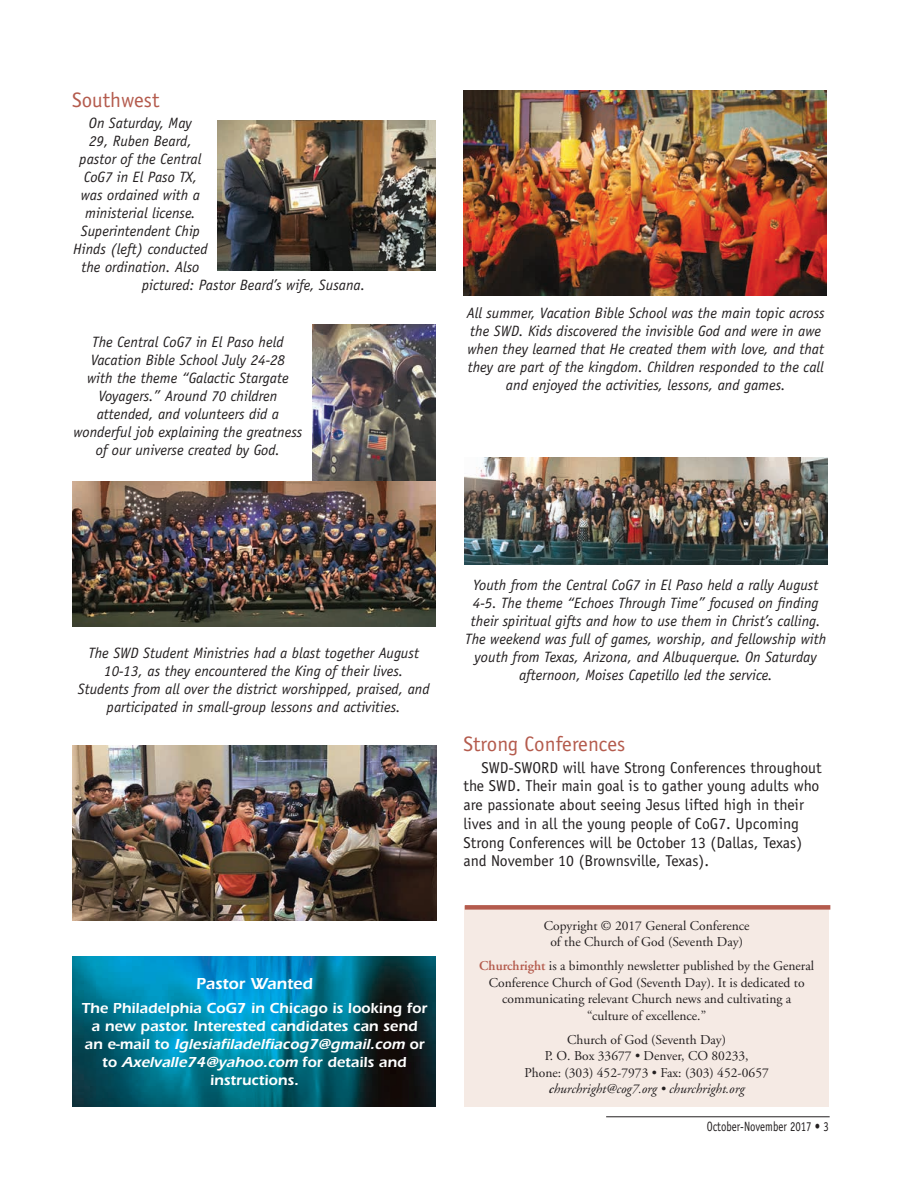
<style>
.page{position:relative;width:918px;height:1188px;background:#fff}
.page>*{position:absolute;margin:0;border:0;box-sizing:border-box;transform-origin:0 0}
.News_Title{font:21px "Officina Sans";color:#b45b4d}
.Main_Subhead{font:600 16.5px "Itc Eras";color:#fff}
.News{font:15.75px/18.8px "Officina Sans";color:#231f20}
.t1{font:italic 15px/18px "Officina Sans";color:#231f20;text-align:center}
.Main_Subhead-2{font:600 15px/18px "Itc Eras";color:#fff;text-align:center}
.t2{font:13.5px/16.5px "Adobe Garamond";color:#231f20;text-align:center}
.t3{font:13.5px "Officina Sans";color:#231f20;scale:.8 1}
.s1{font-style:italic}
.s2{font-weight:600;color:#b45b4d}
.s3{font-weight:600;font-style:italic}
</style>
<div class="page">
<hr style="left:606px;top:1116px;width:224px;height:1px;background:#231f20">
<img style="left:72px;top:956px;width:364px;height:151px">
<img style="left:313px;top:325px;width:122px;height:156px">
<img style="left:72px;top:481px;width:363px;height:145px">
<img style="left:218px;top:121px;width:217px;height:150px">
<img style="left:72px;top:746px;width:364px;height:175px">
<img style="left:464px;top:91px;width:363px;height:204px">
<img style="left:465px;top:457px;width:363px;height:108px">
<div style="left:465px;top:906px;width:364px;height:201px;background:#f5eae4"></div>
<div style="left:465px;top:905px;width:365px;height:5px;background:#b45b4d"></div>
<p class="News_Title" style="left:72px;top:87px;width:89px">Southwest</p>
<p class="t1" style="left:89px;top:114px;width:105px">On Saturday, May</p>
<p class="t1" style="left:89px;top:132px;width:104px">29, Ruben Beard,</p>
<p class="t1" style="left:80px;top:150px;width:123px">pastor of the Central</p>
<p class="t1" style="left:84px;top:168px;width:115px">CoG7 in El Paso TX,</p>
<p class="t1" style="left:81px;top:186px;width:121px">was ordained with a</p>
<p class="t1" style="left:85px;top:204px;width:112px">ministerial license.</p>
<p class="t1" style="left:81px;top:222px;width:121px">Superintendent Chip</p>
<p class="t1" style="left:73px;top:240px;width:136px">Hinds (left) conducted</p>
<p class="t1" style="left:81px;top:258px;width:119px">the ordination. Also</p>
<p class="t1" style="left:142px;top:276px;width:225px">pictured: Pastor Beard’s wife, Susana.</p>
<p class="t1" style="left:73px;top:333px;width:231px">The Central CoG7 in El Paso held<br>Vacation Bible School July 24-28<br>with the theme “Galactic Stargate<br>Voyagers.” Around 70 children attended, and volunteers did a wonderful job explaining the greatness of our universe created by God.</p>
<p class="t1" style="left:467px;top:304px;width:360px">All summer, Vacation Bible School was the main topic across the SWD. Kids discovered the invisible God and were in awe when they learned that He created them with love, and that they are part of the kingdom. Children responded to the call and enjoyed the activities, lessons, and games.</p>
<p class="t1" style="left:78px;top:644px;width:353px">The SWD Student Ministries had a blast together August 10-13, as they encountered the King of their lives.<br>Students from all over the district worshipped, praised, and participated in small-group lessons and activities.</p>
<p class="Main_Subhead" style="left:196px;top:974px;width:119px">Pastor Wanted</p>
<p class="Main_Subhead-2" style="left:82px;top:1000px;width:347px">The Philadelphia CoG7 in Chicago is looking for a new pastor. Interested candidates can send<br>a n e- m a i l t o <span class="s1">Iglesiafiladelfiacog7@gmail.com</span> o r t o <span class="s1">Axelvalle74@yahoo.com</span> fo r d e ta i l s a n d instructions.</p>
<p class="t1" style="left:465px;top:576px;width:362px">Youth from the Central CoG7 in El Paso held a rally August 4-5. The theme “Echoes Through Time” focused on finding their spiritual gifts and how to use them in Christ’s calling.<br>The weekend was full of games, worship, and fellowship with youth from Texas, Arizona, and Albuquerque. On Saturday afternoon, Moises Capetillo led the service.</p>
<p class="News_Title" style="left:464px;top:732px;width:163px">Strong Conferences</p>
<p class="News" style="left:464px;top:758px;width:360px;text-indent:18px">SWD-SWORD will have Strong Conferences throughout the SWD. Their main goal is to gather young adults who are passionate about seeing Jesus lifted high in their lives and in all the young people of CoG7. Upcoming Strong Conferences will be October 13 (Dallas, Texas) and November 10 (Brownsville, Texas).</p>
<p class="t2" style="left:544px;top:918px;width:207px">Copyright © 2017 General Conference of the Church of God (Seventh Day)</p>
<p class="t2" style="left:479px;top:958px;width:336px"><span class="s2">Churchright</span> is a bimonthly newsletter published by the General Conference Church of God (Seventh Day). It is dedicated to communicating relevant Church news and cultivating a<br>“culture of excellence.”</p>
<p class="t2" style="left:525px;top:1032px;width:246px">Church of God (Seventh Day)<br>P. O. Box 33677 • Denver, CO 80233,<br>Phone: (303) 452-7973 • Fax: (303) 452-0657 <span class="s3">c</span><span class="s1">hurchright@cog7.org • churchright.org</span></p>
<p class="t3" style="left:707px;top:1119px;width:154px">October-November 2017 • 3</p>
</div>
